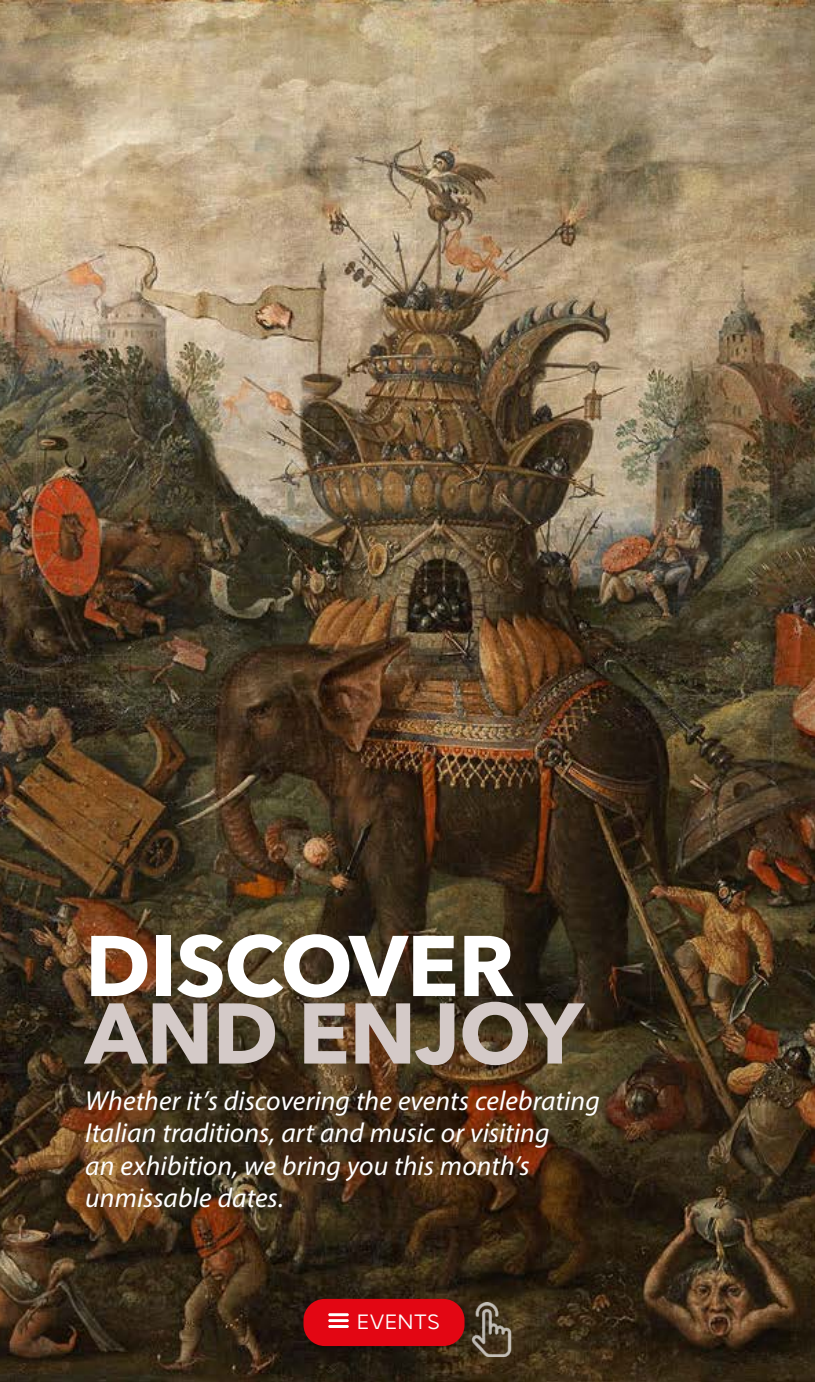
<style>
.page{position:relative;width:815px;height:1382px;background:#fff}
.page>*{position:absolute;margin:0;border:0;box-sizing:border-box;transform-origin:0 0}
.t1{font:700 85px "Avenir Next";letter-spacing:-.015em;color:#fff}
.t2{font:700 85px "Avenir Next";letter-spacing:-.01em;color:#d4cac8}
.t3{font:italic 27.5px/32.5px "Myriad Pro";letter-spacing:.005em;color:#fff}
.t4{font:300 25px "Grold";color:#fff}
</style>
<div class="page">
<img style="left:0;top:0;width:815px;height:1382px">
<img style="left:465px;top:1303px;width:54px;height:54px">
<div style="left:303px;top:1298px;width:167px;height:53px;background:#000;opacity:.2"></div>
<div style="left:303px;top:1299px;width:162px;height:47px;background:#e30613;border-radius:21px"></div>
<hr style="left:328px;top:1313px;width:21px;height:3px;background:#fff">
<hr style="left:328px;top:1319px;width:21px;height:3px;background:#fff">
<hr style="left:328px;top:1325px;width:21px;height:3px;background:#fff">
<h1 class="t1" style="left:85px;top:893px;width:431px">DISCOVER</h1>
<h1 class="t2" style="left:85px;top:960px;width:500px">AND ENJOY</h1>
<p class="t3" style="left:85px;top:1084px;width:516px">Whether it’s discovering the events celebrating Italian traditions, art and music or visiting<br>an exhibition, we bring you this month’s unmissable dates.</p>
<p class="t4" style="left:357px;top:1307px;width:85px">EVENTS</p>
</div>
